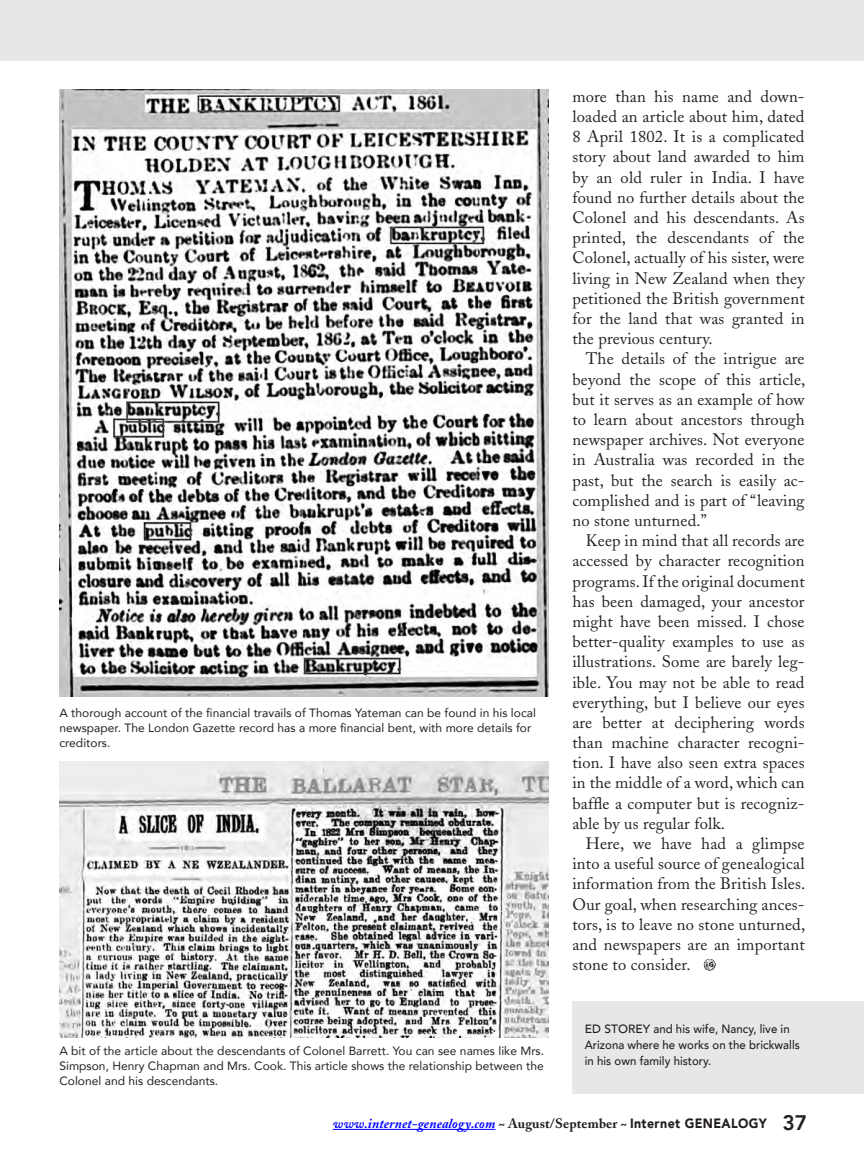
<style>
.page{position:relative;width:864px;height:1161px;background:#fff}
.page>*{position:absolute;margin:0;border:0;box-sizing:border-box;transform-origin:0 0}
.Body_copy{font:16.5px/20.2px "Adobe Caslon";letter-spacing:.01em;color:#231f20;text-align:justify}
.t1{font:italic 700 13.5px "Adobe Caslon";letter-spacing:.01em;color:#00f}
.t2{font:12px/15px "Avenir";letter-spacing:.005em;color:#231f20;text-align:justify}
.Author_bio{font:500 12px/16px "Avenir";letter-spacing:.005em;color:#231f20}
.s1{font-style:normal;color:#231f20}
.s2{font-family:"Avenir";font-weight:900;font-style:normal;color:#231f20}
.s3{font-family:"Avenir";font-weight:800;font-style:normal;font-size:21px;color:#231f20}
</style>
<div class="page">
<hr style="left:333px;top:1129px;width:163px;height:1px;background:#00f">
<div style="left:0;top:0;width:864px;height:61px;background:#e6e7e9"></div>
<svg style="left:704px;top:959px;width:11px;height:11px"></svg>
<img style="left:59px;top:761px;width:489px;height:277px">
<div style="left:572px;top:1001px;width:292px;height:93px;background:#e6e7e9"></div>
<img style="left:59px;top:89px;width:489px;height:607px">
<p class="t2" style="left:59px;top:705px;width:478px;text-align:left">A thorough account of the financial travails of Thomas Yateman can be found in his local newspaper. The London Gazette record has a more financial bent, with more details for creditors.</p>
<p class="t2" style="left:59px;top:1043px;width:486px">A bit of the article about the descendants of Colonel Barrett. You can see names like Mrs.<br>Simpson, Henry Chapman and Mrs. Cook. This article shows the relationship between the Colonel and his descendants.</p>
<p class="Body_copy" style="left:572px;top:86px;width:234px">more than his name and down&shy;loaded an article about him, dated 8 April 1802. It is a complicated story about land awarded to him by an old ruler in India. I have found no further details about the Colonel and his descendants. As printed, the descendants of the Colonel, actually of his sister, were living in New Zealand when they petitioned the British government for the land that was granted in the previous century.</p>
<p class="Body_copy" style="left:572px;top:349px;width:234px;text-indent:13px">The details of the intrigue are beyond the scope of this article, but it serves as an example of how to learn about ancestors through newspaper archives. Not everyone in Australia was recorded in the past, but the search is easily ac&shy;complished and is part of “leaving no stone unturned.”</p>
<p class="Body_copy" style="left:572px;top:531px;width:234px;text-indent:13px">Keep in mind that all records are accessed by character recognition programs. If the original document has been damaged, your ancestor might have been missed. I chose better-quality examples to use as illustrations. Some are barely leg&shy;ible. You may not be able to read everything, but I believe our eyes are better at deciphering words than machine character recogni&shy;tion. I have also seen extra spaces in the middle of a word, which can baffle a computer but is recogniz&shy;able by us regular folk.</p>
<p class="Body_copy" style="left:572px;top:834px;width:234px;text-indent:13px">Here, we have had a glimpse into a useful source of genealogical information from the British Isles.<br>Our goal, when researching ances&shy;tors, is to leave no stone unturned, and newspapers are an important stone to consider.</p>
<p class="Author_bio" style="left:585px;top:1020px;width:217px">ED STOREY and his wife, Nancy, live in<br>Arizona where he works on the brickwalls in his own family history.</p>
<p class="t1" style="left:333px;top:1116px;width:476px">www.internet-genealogy.com <span class="s1">~ August/September ~</span> <span class="s2">Internet GENEALOGY</span> <span class="s3">37</span></p>
</div>
